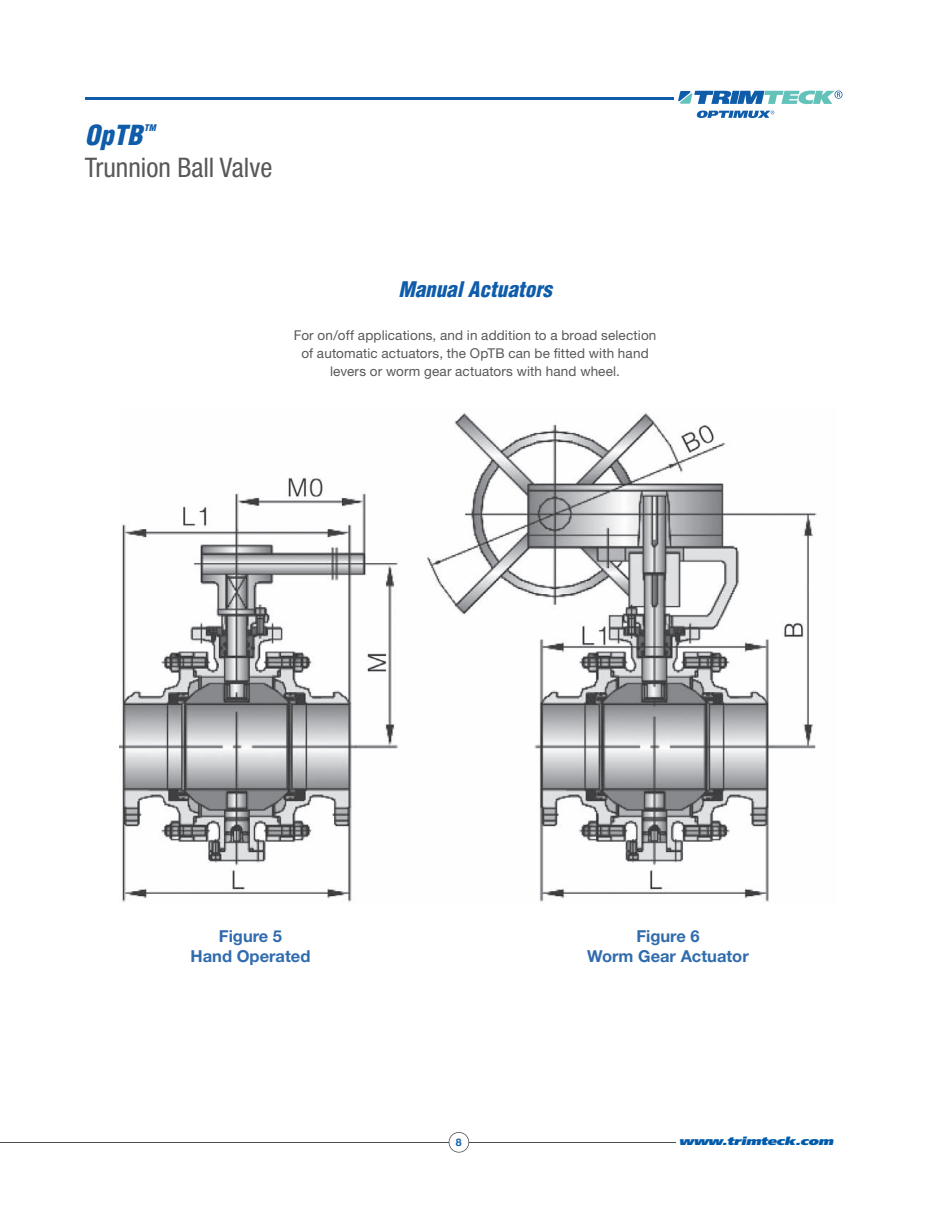
<style>
.page{position:relative;width:945px;height:1215px;background:#fff}
.page>*{position:absolute;margin:0;border:0;box-sizing:border-box;transform-origin:0 0}
.t1{font:condensed 27px "Helvetica Neue";color:#57585a}
.t2{font:italic 900 condensed 27px "Helvetica";color:#0e5caa}
.t3{font:italic 900 condensed 21px "Helvetica";color:#0e5caa}
.t4{font:700 16.5px/19.8px "Helvetica Neue";color:#306cad;text-align:center}
.t5{font:13.5px/18px "Helvetica Neue";letter-spacing:.01em;color:#57585a;text-align:center}
.t6{font:italic 900 11.25px "Frutiger";color:#015bab;scale:1.33 1}
.t7{font:700 10.5px "Helvetica Neue";color:#0e5caa}
.t8{font:italic 900 condensed 9px "Helvetica";color:#0e5caa}
</style>
<div class="page">
<hr style="left:85px;top:97px;width:589px;height:3px;background:#0e5caa">
<svg style="left:678px;top:91px;width:165px;height:13px"></svg>
<svg style="left:696px;top:111px;width:78px;height:7px"></svg>
<hr style="left:0;top:1142px;width:675px;height:1px;background:#4b4c4d">
<svg style="left:449px;top:1132px;width:20px;height:21px"></svg>
<img style="left:119px;top:412px;width:698px;height:490px">
<h1 class="t2" style="left:85px;top:118px;width:59px">OpTB</h1>
<p class="t8" style="left:144px;top:122px;width:13px">TM</p>
<h1 class="t1" style="left:85px;top:152px;width:189px">Trunnion Ball Valve</h1>
<h2 class="t3" style="left:398px;top:276px;width:155px">Manual Actuators</h2>
<p class="t5" style="left:294px;top:326px;width:364px">For on/off applications, and in addition to a broad selection of automatic actuators, the OpTB can be fitted with hand levers or worm gear actuators with hand wheel.</p>
<p class="t4" style="left:191px;top:926px;width:121px">Figure 5<br>Hand Operated</p>
<p class="t4" style="left:587px;top:926px;width:163px">Figure 6<br>Worm Gear Actuator</p>
<p class="t7" style="left:456px;top:1136px;width:7px">8</p>
<p class="t6" style="left:679px;top:1134px;width:120px">www.trimteck.com</p>
</div>
